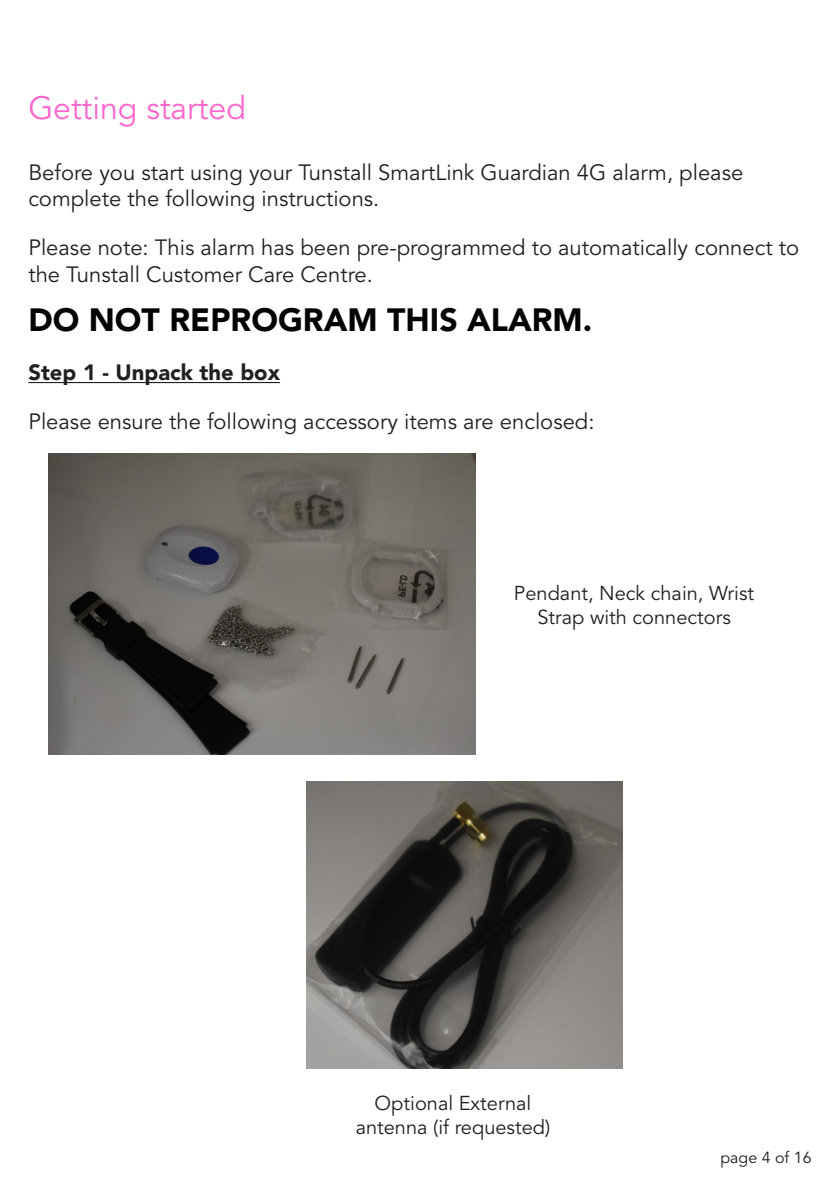
<style>
.page{position:relative;width:840px;height:1191px;background:#fff}
.page>*{position:absolute;margin:0;border:0;box-sizing:border-box;transform-origin:0 0}
.t1{font:900 32px "Avenir LT Std";color:#040503}
.t2{font:32px "Avenir LT Std";color:#f6c}
.t3{font:22px/26.4px "Avenir LT Std";color:#231f20}
.t4{font:900 22px "Avenir LT Std";color:#231f20}
.t5{font:20px/24px "Avenir LT Std";color:#231f20;text-align:center}
.t6{font:16px "Avenir LT Std";color:#231f20}
</style>
<div class="page">
<hr style="left:28px;top:382px;width:252px;height:1px;background:#231f20">
<img style="left:306px;top:781px;width:316px;height:287px">
<img style="left:49px;top:454px;width:426px;height:300px">
<p class="t2" style="left:28px;top:90px;width:219px">Getting started</p>
<p class="t3" style="left:28px;top:159px;width:716px">Before you start using your Tunstall SmartLink Guardian 4G alarm, please complete the following instructions.</p>
<p class="t3" style="left:28px;top:235px;width:771px">Please note: This alarm has been pre-programmed to automatically connect to the Tunstall Customer Care Centre.</p>
<p class="t1" style="left:28px;top:301px;width:565px">DO NOT REPROGRAM THIS ALARM.</p>
<p class="t4" style="left:28px;top:359px;width:253px">Step 1 - Unpack the box</p>
<p class="t3" style="left:28px;top:409px;width:567px">Please ensure the following accessory items are enclosed:</p>
<p class="t5" style="left:513px;top:581px;width:242px">Pendant, Neck chain, Wrist<br>Strap with connectors</p>
<p class="t5" style="left:374px;top:1092px;width:158px">Optional External</p>
<p class="t5" style="left:355px;top:1116px;width:196px">antenna (if requested)</p>
<p class="t6" style="left:720px;top:1147px;width:93px">page 4 of 16</p>
</div>
